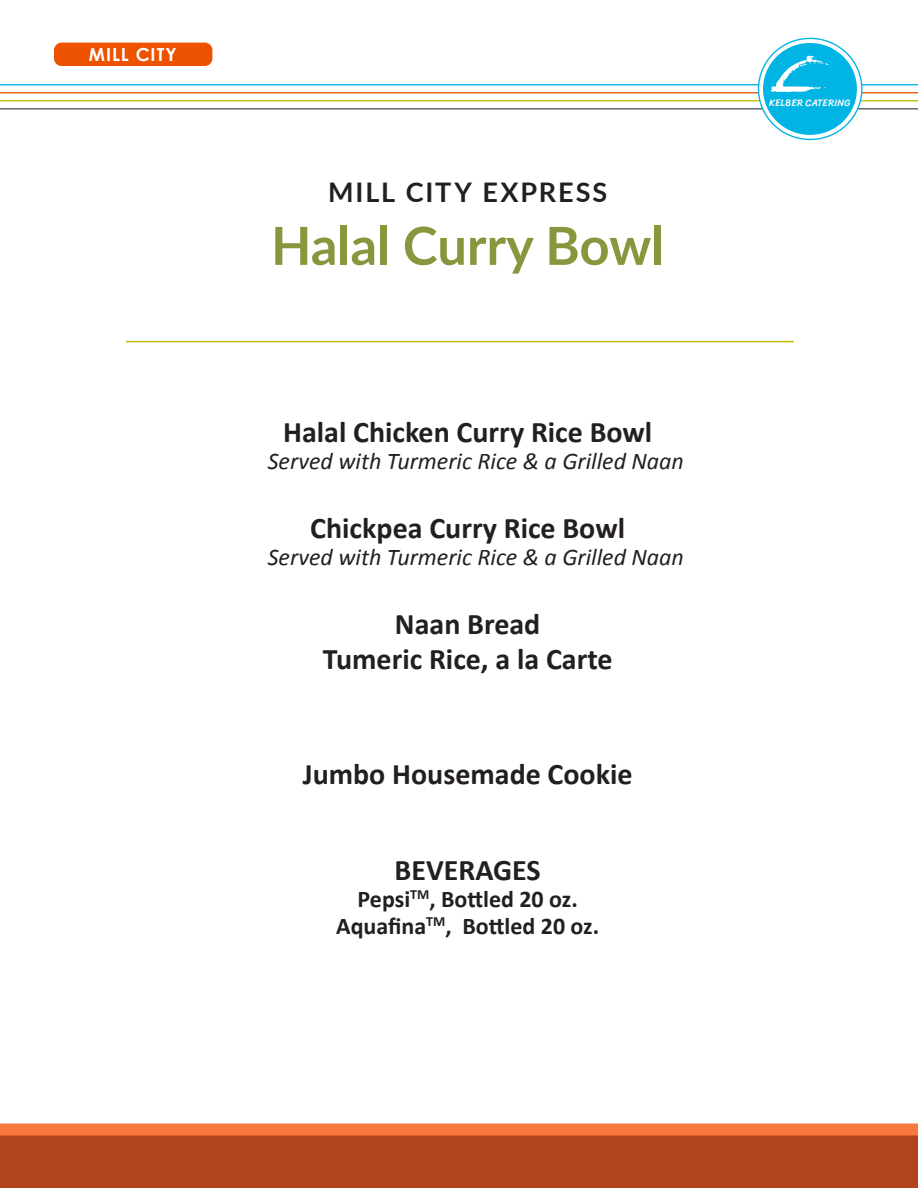
<style>
.page{position:relative;width:918px;height:1188px;background:#fff}
.page>*{position:absolute;margin:0;border:0;box-sizing:border-box;transform-origin:0 0}
.t1{font:700 52.5px "Lato";color:#88963e}
.t2{font:700 30px "Calibri";color:#231f20}
.t3{font:700 27px "Lato";letter-spacing:.07em;color:#231f20}
.t4{font:italic 24px "Calibri";color:#231f20}
.t5{font:700 24px "Calibri";color:#231f20}
.t6{font:700 18px "Century Gothic";letter-spacing:.06em;color:#fff}
.t7{font:9.75px "Sriracha";letter-spacing:.005em;color:#fff}
</style>
<div class="page">
<div style="left:0;top:1134px;width:918px;height:54px;background:#b1431e"></div>
<div style="left:0;top:1124px;width:918px;height:12px;background:#f9783d"></div>
<hr style="left:0;top:84px;width:918px;height:1px;background:#00b4e3">
<hr style="left:0;top:92px;width:918px;height:1px;background:#ed5200">
<hr style="left:0;top:100px;width:918px;height:1px;background:#c0bc00">
<hr style="left:0;top:108px;width:918px;height:1px;background:#4e5758">
<svg style="left:759px;top:38px;width:103px;height:101px"></svg>
<div style="left:763px;top:43px;width:94px;height:92px;background:#00b4e3;border-radius:50%"></div>
<svg style="left:770px;top:56px;width:68px;height:36px"></svg>
<hr style="left:126px;top:341px;width:668px;height:1px;background:#c0bc00">
<div style="left:54px;top:43px;width:158px;height:23px;background:#ed5200;border-radius:8px"></div>
<p class="t6" style="left:89px;top:43px;width:90px">MILL CITY</p>
<p class="t3" style="left:328px;top:172px;width:281px">MILL CITY EXPRESS</p>
<p class="t1" style="left:271px;top:207px;width:395px">Halal Curry Bowl</p>
<p class="t2" style="left:283px;top:413px;width:371px">Halal Chicken Curry Rice Bowl</p>
<p class="t4" style="left:268px;top:445px;width:418px">Served with Turmeric Rice &amp; a Grilled Naan</p>
<p class="t2" style="left:310px;top:509px;width:316px">Chickpea Curry Rice Bowl</p>
<p class="t4" style="left:268px;top:541px;width:418px">Served with Turmeric Rice &amp; a Grilled Naan</p>
<p class="t2" style="left:395px;top:605px;width:147px">Naan Bread</p>
<p class="t2" style="left:323px;top:640px;width:291px">Tumeric Rice, a la Carte</p>
<p class="t2" style="left:303px;top:755px;width:331px">Jumbo Housemade Cookie</p>
<p class="t2" style="left:395px;top:851px;width:148px">BEVERAGES</p>
<p class="t5" style="left:358px;top:884px;width:222px">Pepsi<sup>TM</sup>, Bottled 20 oz.</p>
<p class="t5" style="left:336px;top:911px;width:264px">Aquafina<sup>TM</sup>, Bottled 20 oz.</p>
<p class="t7" style="left:769px;top:97px;width:83px">KELBER CATERING</p>
</div>
